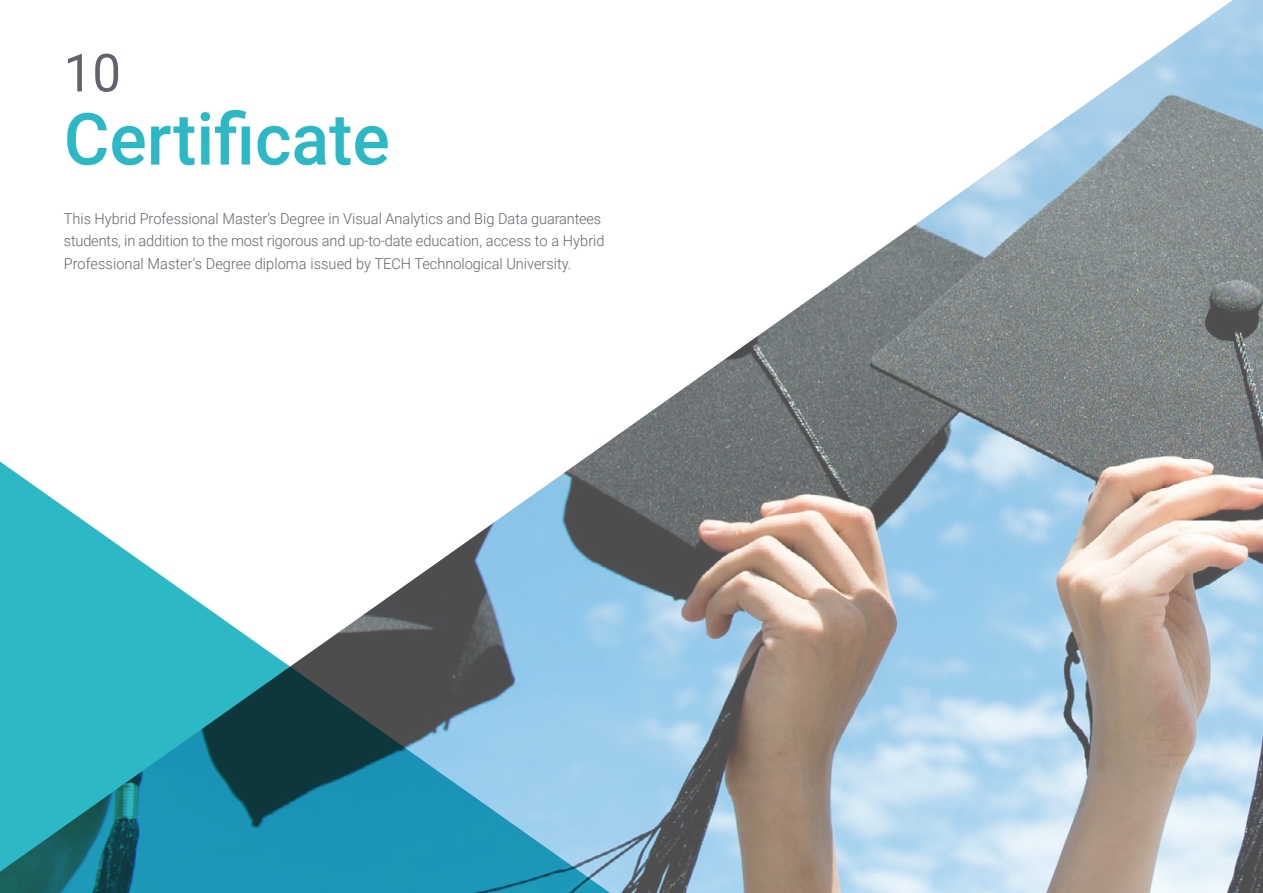
<style>
.page{position:relative;width:1263px;height:893px;background:#fff}
.page>*{position:absolute;margin:0;border:0;box-sizing:border-box;transform-origin:0 0}
.t1{font:500 72px "Roboto";color:#2db8c5}
.t2{font:52.5px "Roboto";color:#61646a}
.t3{font:300 15px/22.5px "Roboto";color:#61646a}
</style>
<div class="page">
<img style="left:602px;top:0;width:661px;height:893px">
<svg style="left:0;top:446px;width:640px;height:447px"></svg>
<h2 class="t2" style="left:64px;top:36px;width:59px">10</h2>
<h1 class="t1" style="left:64px;top:89px;width:328px">Certificate</h1>
<p class="t3" style="left:64px;top:207px;width:542px">This Hybrid Professional Master’s Degree in Visual Analytics and Big Data guarantees students, in addition to the most rigorous and up-to-date education, access to a Hybrid<br>Professional Master’s Degree diploma issued by TECH Technological University.</p>
</div>
